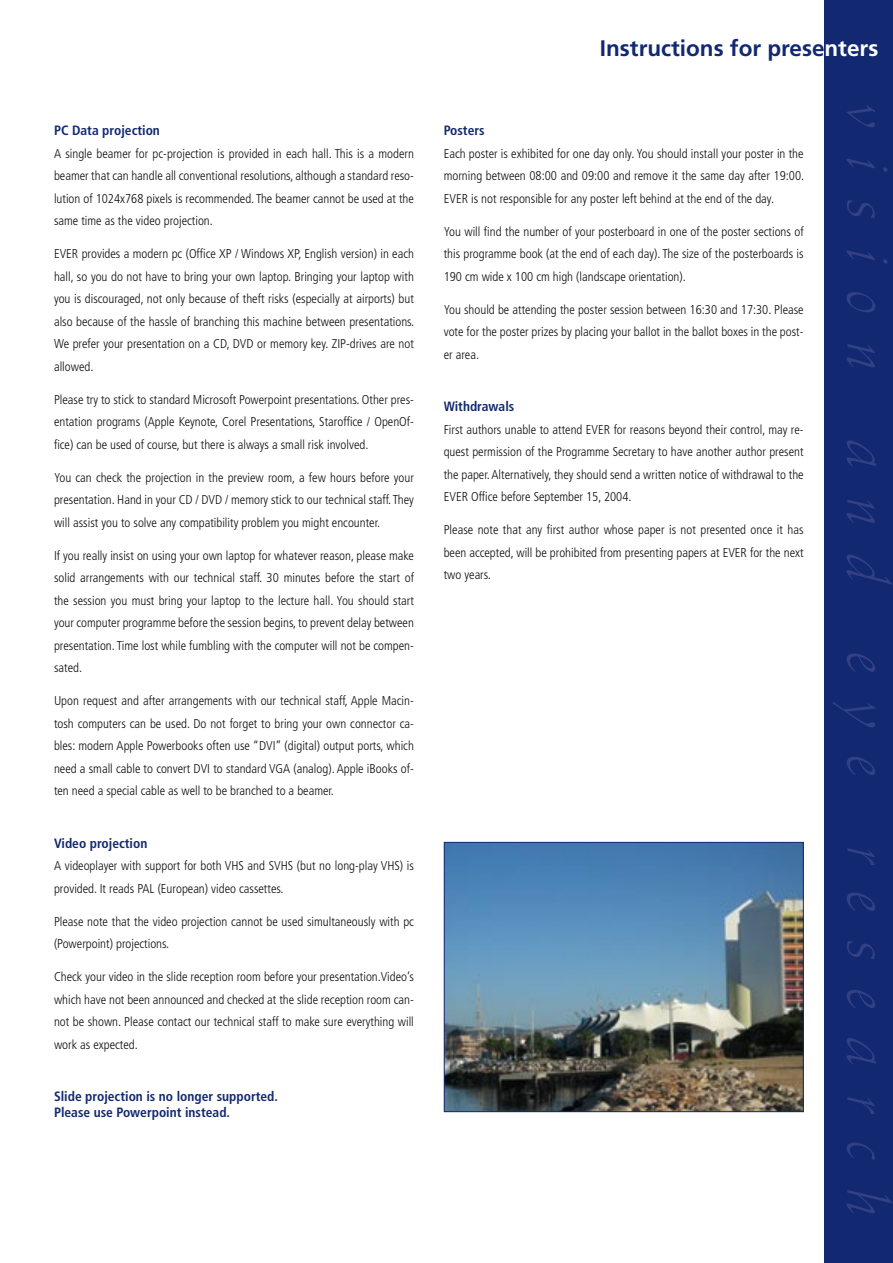
<style>
.page{position:relative;width:893px;height:1263px;background:#fff}
.page>*{position:absolute;margin:0;border:0;box-sizing:border-box;transform-origin:0 0}
.t1{font:italic 300 60px "Schneidler BT";letter-spacing:.445em;color:#334184}
.t2{font:700 22.5px "Frutiger";color:#122971}
.t3{font:700 condensed 13.5px/16.2px "Frutiger";color:#122971}
.t4{font:300 condensed 12.75px/22.5px "Frutiger";color:#0f0f0f;text-align:justify}
.s1{color:#fff}
</style>
<div class="page">
<div style="left:825px;top:0;width:68px;height:1263px;background:#122971"></div>
<img style="left:446px;top:844px;width:355px;height:266px">
<div style="left:444px;top:842px;width:359px;height:270px;border:1px solid #122971"></div>
<p class="t3" style="left:54px;top:123px;width:107px">PC Data projection</p>
<p class="t4" style="left:54px;top:142px;width:361px">A single beamer for pc-projection is provided in each hall. This is a modern beamer that can handle all conventional resolutions, although a standard reso&shy;lution of 1024x768 pixels is recommended. The beamer cannot be used at the same time as the video projection.</p>
<p class="t4" style="left:54px;top:243px;width:362px">EVER provides a modern pc (Office XP / Windows XP, English version) in each hall, so you do not have to bring your own laptop. Bringing your laptop with you is discouraged, not only because of theft risks (especially at airports) but also because of the hassle of branching this machine between presentations.<br>We prefer your presentation on a CD, DVD or memory key. ZIP-drives are not allowed.</p>
<p class="t4" style="left:54px;top:388px;width:361px">Please try to stick to standard Microsoft Powerpoint presentations. Other pres&shy;entation programs (Apple Keynote, Corel Presentations, Staroffice / OpenOf&shy;fice) can be used of course, but there is always a small risk involved.</p>
<p class="t4" style="left:54px;top:466px;width:361px">You can check the projection in the preview room, a few hours before your presentation. Hand in your CD / DVD / memory stick to our technical staff. They will assist you to solve any compatibility problem you might encounter.</p>
<p class="t4" style="left:54px;top:544px;width:361px">If you really insist on using your own laptop for whatever reason, please make solid arrangements with our technical staff. 30 minutes before the start of the session you must bring your laptop to the lecture hall. You should start your computer programme before the session begins, to prevent delay between presentation. Time lost while fumbling with the computer will not be compen&shy;sated.</p>
<p class="t4" style="left:54px;top:690px;width:361px">Upon request and after arrangements with our technical staff, Apple Macin&shy;tosh computers can be used. Do not forget to bring your own connector ca&shy;bles: modern Apple Powerbooks often use “DVI” (digital) output ports, which need a small cable to convert DVI to standard VGA (analog). Apple iBooks of&shy;ten need a special cable as well to be branched to a beamer.</p>
<p class="t3" style="left:54px;top:835px;width:95px">Video projection</p>
<p class="t4" style="left:54px;top:855px;width:361px">A videoplayer with support for both VHS and SVHS (but no long-play VHS) is provided. It reads PAL (European) video cassettes.</p>
<p class="t4" style="left:54px;top:910px;width:361px">Please note that the video projection cannot be used simultaneously with pc (Powerpoint) projections.</p>
<p class="t4" style="left:54px;top:966px;width:361px">Check your video in the slide reception room before your presentation.Video’s which have not been announced and checked at the slide reception room can&shy;not be shown. Please contact our technical staff to make sure everything will work as expected.</p>
<p class="t3" style="left:54px;top:1088px;width:226px">Slide projection is no longer supported.<br>Please use Powerpoint instead.</p>
<h2 class="t2" style="left:600px;top:35px;width:280px">Instructions for prese<span class="s1">nters</span></h2>
<p class="t3" style="left:444px;top:123px;width:42px">Posters</p>
<p class="t4" style="left:444px;top:142px;width:362px">Each poster is exhibited for one day only. You should install your poster in the morning between 08:00 and 09:00 and remove it the same day after 19:00.<br>EVER is not responsible for any poster left behind at the end of the day.</p>
<p class="t4" style="left:444px;top:220px;width:361px">You will find the number of your posterboard in one of the poster sections of this programme book (at the end of each day). The size of the posterboards is 190 cm wide x 100 cm high (landscape orientation).</p>
<p class="t4" style="left:444px;top:298px;width:361px">You should be attending the poster session between 16:30 and 17:30. Please vote for the poster prizes by placing your ballot in the ballot boxes in the post&shy;er area.</p>
<p class="t3" style="left:444px;top:398px;width:72px">Withdrawals</p>
<p class="t4" style="left:444px;top:418px;width:361px">First authors unable to attend EVER for reasons beyond their control, may re&shy;quest permission of the Programme Secretary to have another author present the paper. Alternatively, they should send a written notice of withdrawal to the EVER Office before September 15, 2004.</p>
<p class="t4" style="left:444px;top:519px;width:361px">Please note that any first author whose paper is not presented once it has been accepted, will be prohibited from presenting papers at EVER for the next two years.</p>
<h1 class="t1" style="left:905px;top:105px;width:1115px;rotate:90deg">vision and eye research</h1>
</div>
